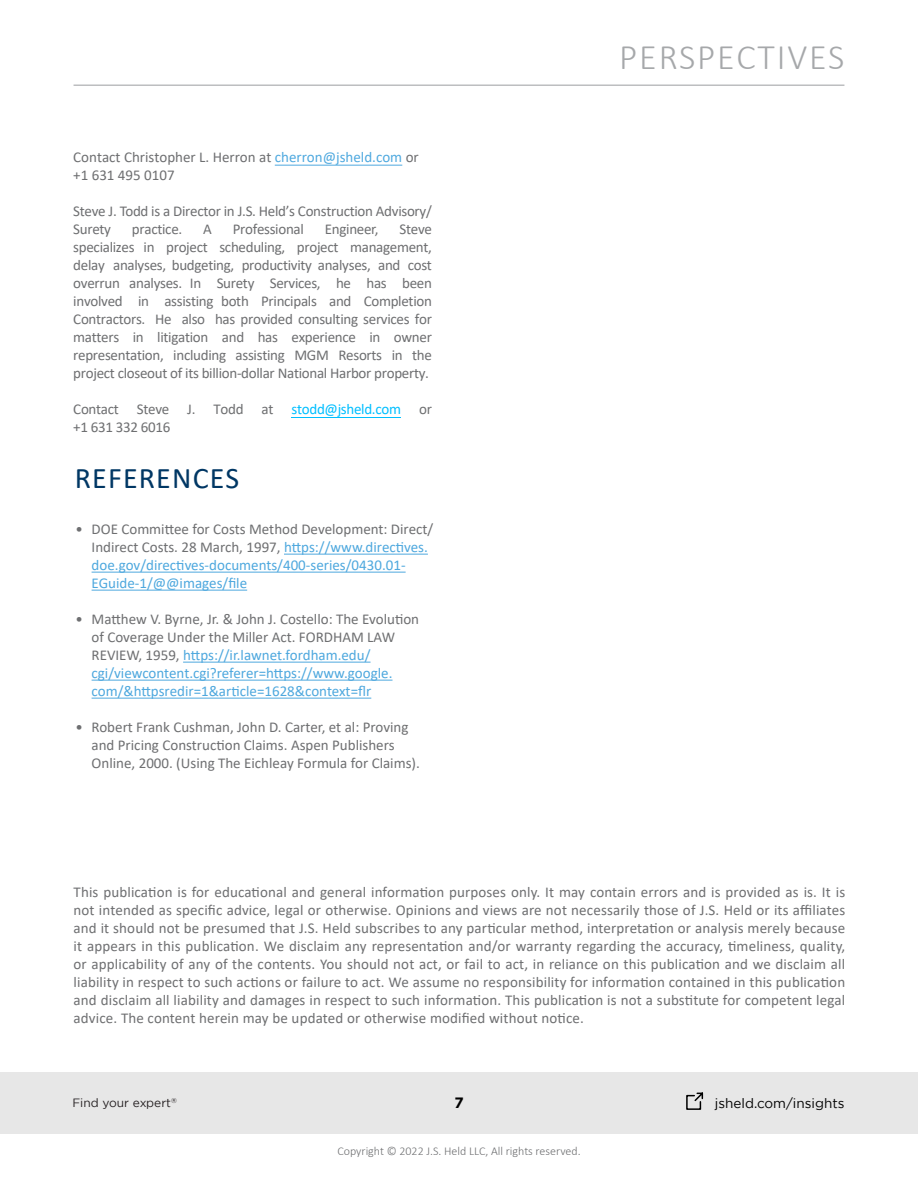
<style>
.page{position:relative;width:918px;height:1188px;background:#fff}
.page>*{position:absolute;margin:0;border:0;box-sizing:border-box;transform-origin:0 0}
.t1{font:300 36px "Calibri";letter-spacing:.05em;color:#a6a8aa}
.t2{font:30px "Calibri";letter-spacing:.04em;color:#003764}
.t3{font:15px/18px "Calibri";color:#6e6f71}
.t4{font:15px/18px "Calibri";color:#4ea8de}
.t5{font:15px/18px "Calibri";letter-spacing:-.02em;color:#6e6f71}
.t6{font:700 15px "Gotham";color:#000}
.t7{font:13.5px "Gotham";color:#000}
.t8{font:300 12px "Calibri";color:#6e6f71}
.t9{font:12px "Gotham";color:#241f21}
.t10{font:7.05px "Gotham";color:#241f21}
.s1{color:#4fa9df}
.s2{color:#00bfff}
.s3{color:#6e6f71}
</style>
<div class="page">
<div style="left:0;top:1072px;width:918px;height:62px;background:#e7e7e7"></div>
<hr style="left:74px;top:85px;width:770px;height:1px;background:#a6a8ab">
<svg style="left:686px;top:1092px;width:18px;height:18px"></svg>
<hr style="left:292px;top:417px;width:109px;height:1px;background:#00bfff">
<hr style="left:275px;top:165px;width:127px;height:1px;background:#4fa9df">
<hr style="left:284px;top:554px;width:144px;height:1px;background:#4ea8de">
<hr style="left:92px;top:572px;width:314px;height:1px;background:#4ea8de">
<hr style="left:92px;top:590px;width:155px;height:1px;background:#4ea8de">
<hr style="left:183px;top:662px;width:188px;height:1px;background:#4ea8de">
<hr style="left:92px;top:680px;width:301px;height:1px;background:#4ea8de">
<hr style="left:92px;top:698px;width:279px;height:1px;background:#4ea8de">
<p class="t3" style="left:73px;top:148px;width:347px">Contact Christopher L. Herron at <span class="s1">cherron@jsheld.com</span> or +1 631 495 0107</p>
<p class="t5" style="left:73px;top:202px;width:360px">Steve J. Todd is a Director in J.S. Held’s Construction Advisory/<br>Surety</p>
<p class="t5" style="left:132px;top:220px;width:52px">practice.</p>
<p class="t3" style="left:203px;top:220px;width:10px">A</p>
<p class="t5" style="left:233px;top:220px;width:73px">Professional</p>
<p class="t5" style="left:325px;top:220px;width:55px">Engineer,</p>
<p class="t3" style="left:73px;top:220px;width:360px;text-align:justify;text-indent:326px">Steve specializes in project scheduling, project management, delay analyses, budgeting, productivity analyses, and cost overrun analyses. In Surety Services, he has been involved in assisting both Principals and Completion Contractors. He also has provided consulting services for matters in litigation and has experience in owner representation, including assisting MGM Resorts in the project closeout of its billion-dollar National Harbor property.</p>
<p class="t5" style="left:73px;top:400px;width:360px">Contact Steve J. Todd at <span class="s2">stodd@jsheld.com</span> or +1 631 332 6016</p>
<h2 class="t2" style="left:75px;top:457px;width:166px">REFERENCES</h2>
<p class="t4" style="left:92px;top:520px;width:343px;text-indent:-16px"><span class="s3">• DOE Committee for Costs Method Development: Direct/ Indirect Costs. 28 March, 1997,</span> https://www.directives. doe.gov/directives-documents/400-series/0430.01- EGuide-1/@@images/file</p>
<p class="t4" style="left:92px;top:610px;width:329px;text-indent:-16px"><span class="s3">• Matthew V. Byrne, Jr. &amp; John J. Costello: The Evolution of Coverage Under the Miller Act. FORDHAM LAW REVIEW, 1959,</span> https://ir.lawnet.fordham.edu/ cgi/viewcontent.cgi?referer=https://www.google. com/&amp;httpsredir=1&amp;article=1628&amp;context=flr</p>
<p class="t3" style="left:92px;top:718px;width:330px;text-indent:-16px">• Robert Frank Cushman, John D. Carter, et al: Proving and Pricing Construction Claims. Aspen Publishers<br>Online, 2000. (Using The Eichleay Formula for Claims).</p>
<h1 class="t1" style="left:619px;top:35px;width:227px">PERSPECTIVES</h1>
<p class="t3" style="left:74px;top:882px;width:773px;text-align:justify">This publication is for educational and general information purposes only. It may contain errors and is provided as is. It is not intended as specific advice, legal or otherwise. Opinions and views are not necessarily those of J.S. Held or its affiliates and it should not be presumed that J.S. Held subscribes to any particular method, interpretation or analysis merely because it appears in this publication. We disclaim any representation and/or warranty regarding the accuracy, timeliness, quality, or applicability of any of the contents. You should not act, or fail to act, in reliance on this publication and we disclaim all liability in respect to such actions or failure to act. We assume no responsibility for information contained in this publication and disclaim all liability and damages in respect to such information. This publication is not a substitute for competent legal advice. The content herein may be updated or otherwise modified without notice.</p>
<p class="t9" style="left:72px;top:1096px;width:100px">Find your expert</p>
<p class="t6" style="left:454px;top:1093px;width:11px">7</p>
<p class="t7" style="left:715px;top:1095px;width:131px">jsheld.com/insights</p>
<p class="t10" style="left:171px;top:1096px;width:7px">®</p>
<p class="t8" style="left:337px;top:1144px;width:245px">Copyright © 2022 J.S. Held LLC, All rights reserved.</p>
</div>
